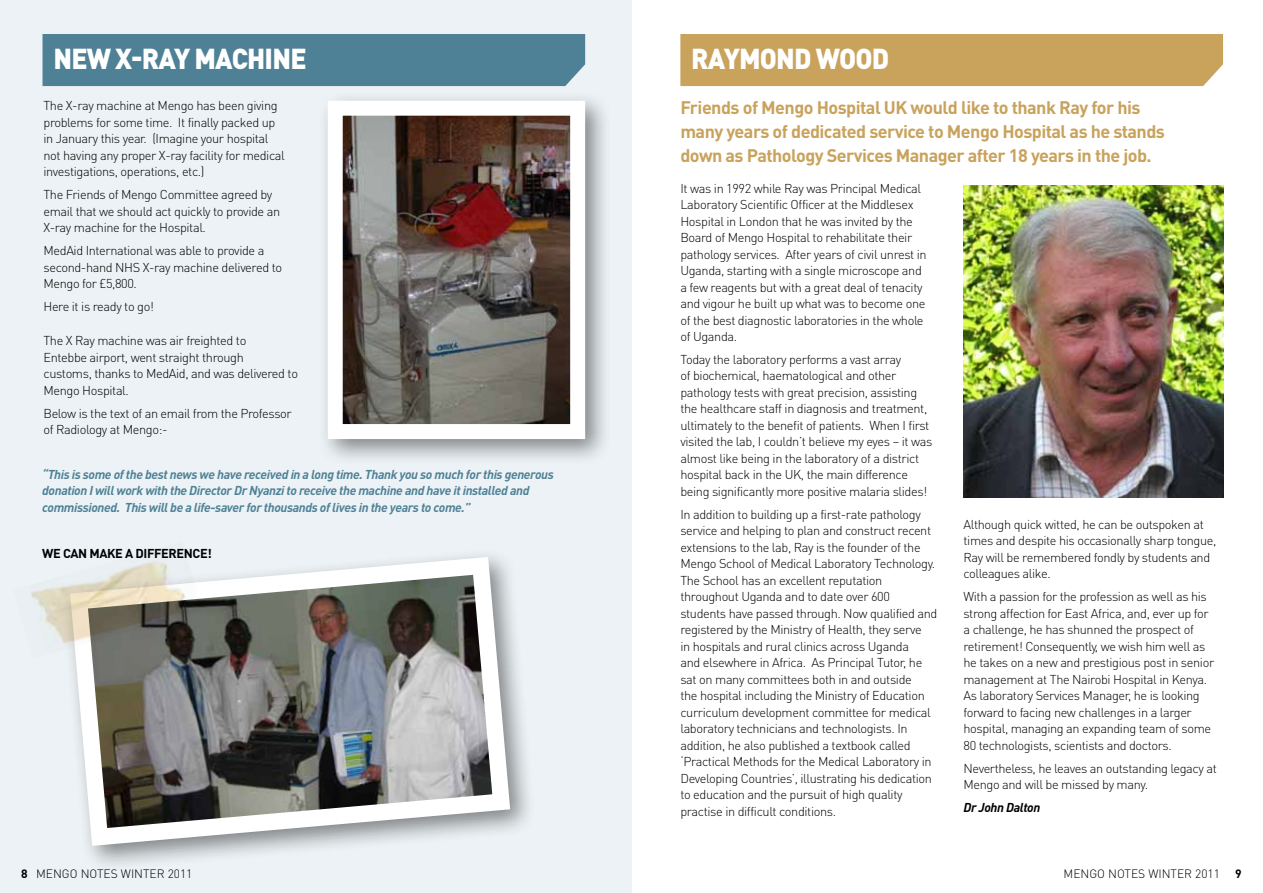
<style>
.page{position:relative;width:1263px;height:893px;background:#fff}
.page>*{position:absolute;margin:0;border:0;box-sizing:border-box;transform-origin:0 0}
.t1{font:900 28.5px "DIN Pro";letter-spacing:-.03em;color:#fff;scale:.94 1}
.t2{font:700 18px/24px "DIN Pro";letter-spacing:-.03em;color:#c9a25c}
.t3{font:300 12.75px/16.5px "DIN Pro";letter-spacing:-.03em;color:#000}
.t4{font:italic 700 12.75px/16.5px "DIN Pro";letter-spacing:-.03em;color:#4f8196}
.t5{font:700 12.75px "DIN Pro";letter-spacing:-.03em;color:#000}
.t6{font:italic 700 12.75px "DIN Pro";letter-spacing:-.03em;color:#000}
.t7{font:300 12px "DIN Pro";color:#000}
.t8{font:700 12px "DIN Pro";color:#000}
.s1{font-weight:700}
</style>
<div class="page">
<div style="left:0;top:0;width:632px;height:893px;background:#ecf2f5"></div>
<div style="left:43px;top:34px;width:542px;height:52px;background:#4f8196"></div>
<div style="left:59px;top:546px;width:475px;height:324px;background:#000;opacity:.45"></div>
<svg style="left:61px;top:548px;width:458px;height:307px;background:#9a9b9a"></svg>
<img style="left:31px;top:546px;width:171px;height:113px">
<div style="left:680px;top:34px;width:543px;height:52px;background:#c9a25c"></div>
<img style="left:963px;top:185px;width:260px;height:312px">
<div style="left:316px;top:89px;width:295px;height:376px;background:#000;opacity:.45"></div>
<img style="left:344px;top:117px;width:225px;height:306px">
<div style="left:328px;top:101px;width:257px;height:338px;border:15px solid #fff"></div>
<h1 class="t1" style="left:53px;top:39px;width:271px">NEW X-RAY MACH INE</h1>
<h1 class="t1" style="left:691px;top:39px;width:212px">RAYMOND WOOD</h1>
<p class="t3" style="left:43px;top:97px;width:243px">The X-ray machine at Mengo has been giving problems for some time. It finally packed up in January this year. (Imagine your hospital not having any proper X-ray facility for medical investigations, operations, etc.)</p>
<p class="t3" style="left:43px;top:186px;width:238px">The Friends of Mengo Committee agreed by email that we should act quickly to provide an<br>X-ray machine for the Hospital.</p>
<p class="t3" style="left:43px;top:242px;width:240px">MedAid International was able to provide a second-hand NHS X-ray machine delivered to<br>Mengo for £5,800.</p>
<p class="t3" style="left:43px;top:298px;width:112px">Here it is ready to go!</p>
<p class="t3" style="left:43px;top:332px;width:256px">The X Ray machine was air freighted to<br>Entebbe airport, went straight through<br>customs, thanks to MedAid, and was delivered to Mengo Hospital.</p>
<p class="t3" style="left:43px;top:405px;width:250px">Below is the text of an email from the Professor of Radiology at Mengo:-</p>
<p class="t4" style="left:42px;top:466px;width:513px">“This is some of the best news we have received in a long time. Thank you so much for this generous donation I will work with the Director Dr Nyanzi to receive the machine and have it installed and commissioned. This will be a life-saver for thousands of lives in the years to come.”</p>
<p class="t5" style="left:42px;top:545px;width:171px">WE CAN MAKE A DIFFERENCE!</p>
<h2 class="t2" style="left:680px;top:95px;width:486px">Friends of Mengo Hospital UK would like to thank Ray for his many years of dedicated service to Mengo Hospital as he stands down as Pathology Services Manager after 18 years in the job.</h2>
<p class="t3" style="left:680px;top:180px;width:248px">It was in 1992 while Ray was Principal Medical Laboratory Scientific Officer at the Middlesex Hospital in London that he was invited by the Board of Mengo Hospital to rehabilitate their pathology services. After years of civil unrest in Uganda, starting with a single microscope and a few reagents but with a great deal of tenacity and vigour he built up what was to become one of the best diagnostic laboratories in the whole of Uganda.</p>
<p class="t3" style="left:680px;top:351px;width:253px">Today the laboratory performs a vast array<br>of biochemical, haematological and other pathology tests with great precision, assisting the healthcare staff in diagnosis and treatment, ultimately to the benefit of patients. When I first visited the lab, I couldn’t believe my eyes – it was almost like being in the laboratory of a district hospital back in the UK, the main difference being significantly more positive malaria slides!</p>
<p class="t3" style="left:680px;top:506px;width:259px">In addition to building up a first-rate pathology service and helping to plan and construct recent extensions to the lab, Ray is the founder of the Mengo School of Medical Laboratory Technology.<br>The School has an excellent reputation throughout Uganda and to date over 600 students have passed through. Now qualified and registered by the Ministry of Health, they serve<br>in hospitals and rural clinics across Uganda<br>and elsewhere in Africa. As Principal Tutor, he sat on many committees both in and outside<br>the hospital including the Ministry of Education curriculum development committee for medical laboratory technicians and technologists. In addition, he also published a textbook called ‘Practical Methods for the Medical Laboratory in Developing Countries’, illustrating his dedication to education and the pursuit of high quality practise in difficult conditions.</p>
<p class="t3" style="left:963px;top:516px;width:254px">Although quick witted, he can be outspoken at times and despite his occasionally sharp tongue, Ray will be remembered fondly by students and colleagues alike.</p>
<p class="t3" style="left:963px;top:588px;width:252px">With a passion for the profession as well as his strong affection for East Africa, and, ever up for a challenge, he has shunned the prospect of retirement! Consequently, we wish him well as he takes on a new and prestigious post in senior management at The Nairobi Hospital in Kenya.<br>As laboratory Services Manager, he is looking forward to facing new challenges in a larger hospital, managing an expanding team of some 80 technologists, scientists and doctors.</p>
<p class="t3" style="left:963px;top:760px;width:255px">Nevertheless, he leaves an outstanding legacy at<br>Mengo and will be missed by many.</p>
<p class="t6" style="left:963px;top:799px;width:78px">Dr John Dalton</p>
<p class="t7" style="left:21px;top:866px;width:173px"><span class="s1">8</span> MENGO NOTES WINTER 2011</p>
<p class="t7" style="left:1063px;top:866px;width:158px">MENGO NOTES WINTER 2011</p>
<p class="t8" style="left:1235px;top:866px;width:8px">9</p>
</div>
